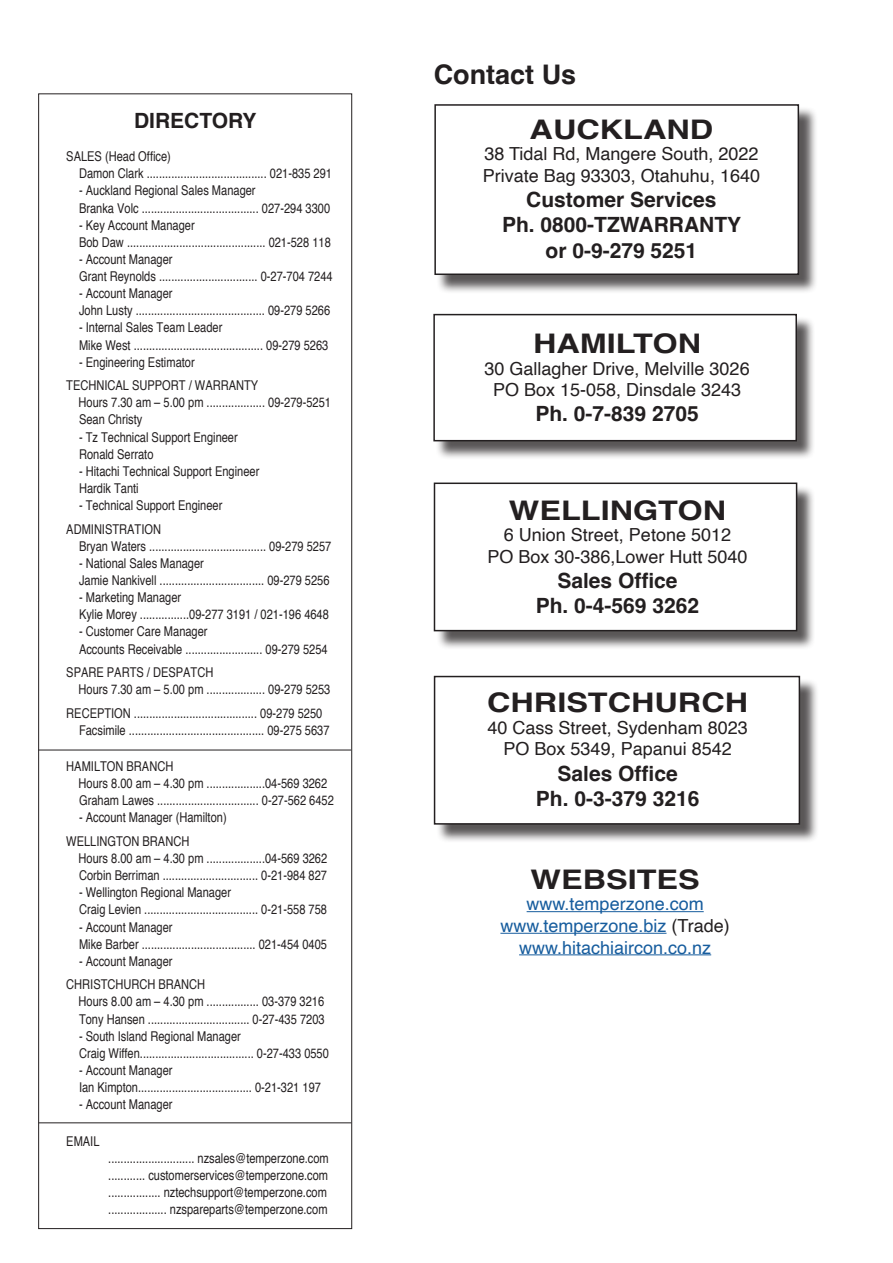
<style>
.page{position:relative;width:893px;height:1263px;background:#fff}
.page>*{position:absolute;margin:0;border:0;box-sizing:border-box;transform-origin:0 0}
.TOC_Subhead{font:700 27px "Helvetica";color:#231f20;scale:1.2 1}
.TOC_Subhead-2{font:700 27px "Helvetica";color:#231f20}
.t1{font:700 21px "Helvetica";color:#231f20}
.t2{font:18px "Helvetica";color:#231f20}
.t3{font:18px "Helvetica";color:#175d9e}
.t4{font:condensed 13.5px "Helvetica";color:#231f20}
.s1{color:#231f20}
</style>
<div class="page">
<div style="left:436px;top:678px;width:383px;height:165px;background:#231f20;opacity:.75"></div>
<div style="left:435px;top:676px;width:364px;height:148px;background:#fff"></div>
<div style="left:434px;top:676px;width:366px;height:149px;border:2px solid #231f20"></div>
<div style="left:436px;top:485px;width:380px;height:165px;background:#231f20;opacity:.75"></div>
<div style="left:434px;top:483px;width:363px;height:148px;background:#fff"></div>
<div style="left:434px;top:482px;width:363px;height:149px;border:2px solid #231f20"></div>
<div style="left:437px;top:106px;width:381px;height:188px;background:#231f20;opacity:.75"></div>
<div style="left:435px;top:105px;width:363px;height:169px;background:#fff"></div>
<div style="left:434px;top:104px;width:365px;height:171px;border:2px solid #231f20"></div>
<hr style="left:527px;top:911px;width:177px;height:1px;background:#175d9e">
<hr style="left:500px;top:933px;width:166px;height:1px;background:#175d9e">
<hr style="left:519px;top:954px;width:192px;height:1px;background:#175d9e">
<div style="left:436px;top:316px;width:380px;height:144px;background:#231f20;opacity:.75"></div>
<div style="left:434px;top:315px;width:362px;height:126px;background:#fff"></div>
<div style="left:433px;top:314px;width:364px;height:127px;border:2px solid #231f20"></div>
<hr style="left:39px;top:1122px;width:312px;height:1px;background:#231f20">
<hr style="left:38px;top:750px;width:313px;height:1px;background:#231f20">
<p class="t1" style="left:134px;top:107px;width:124px">DIRECTORY</p>
<p class="t4" style="left:66px;top:148px;width:106px">SALES (Head Office)</p>
<p class="t4" style="left:79px;top:165px;width:254px">Damon Clark ....................................... 021-835 291</p>
<p class="t4" style="left:79px;top:182px;width:178px">- Auckland Regional Sales Manager</p>
<p class="t4" style="left:79px;top:199px;width:253px">Branka Volc ...................................... 027-294 3300</p>
<p class="t4" style="left:79px;top:216px;width:117px">- Key Account Manager</p>
<p class="t4" style="left:79px;top:234px;width:253px">Bob Daw ............................................. 021-528 118</p>
<p class="t4" style="left:79px;top:251px;width:95px">- Account Manager</p>
<p class="t4" style="left:79px;top:268px;width:255px">Grant Reynolds ................................ 0-27-704 7244</p>
<p class="t4" style="left:79px;top:285px;width:95px">- Account Manager</p>
<p class="t4" style="left:79px;top:302px;width:253px">John Lusty .......................................... 09-279 5266</p>
<p class="t4" style="left:79px;top:319px;width:145px">- Internal Sales Team Leader</p>
<p class="t4" style="left:79px;top:336px;width:251px">Mike West .......................................... 09-279 5263</p>
<p class="t4" style="left:79px;top:353px;width:117px">- Engineering Estimator</p>
<p class="t4" style="left:66px;top:377px;width:193px">TECHNICAL SUPPORT / WARRANTY</p>
<p class="t4" style="left:79px;top:394px;width:254px">Hours 7.30 am – 5.00 pm ................... 09-279-5251</p>
<p class="t4" style="left:79px;top:411px;width:65px">Sean Christy</p>
<p class="t4" style="left:79px;top:428px;width:160px">- Tz Technical Support Engineer</p>
<p class="t4" style="left:79px;top:445px;width:76px">Ronald Serrato</p>
<p class="t4" style="left:79px;top:463px;width:182px">- Hitachi Technical Support Engineer</p>
<p class="t4" style="left:79px;top:480px;width:61px">Hardik Tanti</p>
<p class="t4" style="left:79px;top:497px;width:145px">- Technical Support Engineer</p>
<p class="t4" style="left:66px;top:520px;width:96px">ADMINISTRATION</p>
<p class="t4" style="left:79px;top:538px;width:254px">Bryan Waters ...................................... 09-279 5257</p>
<p class="t4" style="left:79px;top:555px;width:126px">- National Sales Manager</p>
<p class="t4" style="left:79px;top:572px;width:252px">Jamie Nankivell .................................. 09-279 5256</p>
<p class="t4" style="left:79px;top:589px;width:104px">- Marketing Manager</p>
<p class="t4" style="left:79px;top:606px;width:251px">Kylie Morey ................09-277 3191 / 021-196 4648</p>
<p class="t4" style="left:79px;top:623px;width:130px">- Customer Care Manager</p>
<p class="t4" style="left:79px;top:640px;width:250px">Accounts Receivable ......................... 09-279 5254</p>
<p class="t4" style="left:66px;top:664px;width:149px">SPARE PARTS / DESPATCH</p>
<p class="t4" style="left:79px;top:681px;width:253px">Hours 7.30 am – 5.00 pm ................... 09-279 5253</p>
<p class="t4" style="left:66px;top:704px;width:258px">RECEPTION ........................................ 09-279 5250</p>
<p class="t4" style="left:79px;top:722px;width:252px">Facsimile ............................................ 09-275 5637</p>
<p class="t4" style="left:66px;top:758px;width:109px">HAMILTON BRANCH</p>
<p class="t4" style="left:79px;top:775px;width:250px">Hours 8.00 am – 4.30 pm ...................04-569 3262</p>
<p class="t4" style="left:79px;top:792px;width:256px">Graham Lawes ................................. 0-27-562 6452</p>
<p class="t4" style="left:79px;top:809px;width:149px">- Account Manager (Hamilton)</p>
<p class="t4" style="left:66px;top:833px;width:125px">WELLINGTON BRANCH</p>
<p class="t4" style="left:79px;top:850px;width:250px">Hours 8.00 am – 4.30 pm ...................04-569 3262</p>
<p class="t4" style="left:79px;top:867px;width:250px">Corbin Berriman ............................... 0-21-984 827</p>
<p class="t4" style="left:79px;top:884px;width:153px">- Wellington Regional Manager</p>
<p class="t4" style="left:79px;top:901px;width:250px">Craig Levien ..................................... 0-21-558 758</p>
<p class="t4" style="left:79px;top:918px;width:95px">- Account Manager</p>
<p class="t4" style="left:79px;top:935px;width:250px">Mike Barber ..................................... 021-454 0405</p>
<p class="t4" style="left:79px;top:953px;width:95px">- Account Manager</p>
<p class="t4" style="left:66px;top:976px;width:140px">CHRISTCHURCH BRANCH</p>
<p class="t4" style="left:79px;top:993px;width:247px">Hours 8.00 am – 4.30 pm ................. 03-379 3216</p>
<p class="t4" style="left:79px;top:1010px;width:247px">Tony Hansen ................................. 0-27-435 7203</p>
<p class="t4" style="left:79px;top:1027px;width:163px">- South Island Regional Manager</p>
<p class="t4" style="left:79px;top:1045px;width:251px">Craig Wiffen..................................... 0-27-433 0550</p>
<p class="t4" style="left:79px;top:1062px;width:95px">- Account Manager</p>
<p class="t4" style="left:79px;top:1079px;width:243px">Ian Kimpton..................................... 0-21-321 197</p>
<p class="t4" style="left:79px;top:1096px;width:95px">- Account Manager</p>
<p class="t4" style="left:66px;top:1132px;width:35px">EMAIL</p>
<p class="t4" style="left:108px;top:1149px;width:222px">............................ nzsales@temperzone.com</p>
<p class="t4" style="left:108px;top:1166px;width:221px">............ customerservices@temperzone.com</p>
<p class="t4" style="left:108px;top:1184px;width:220px">................. nztechsupport@temperzone.com</p>
<p class="t4" style="left:108px;top:1201px;width:221px">................... nzspareparts@temperzone.com</p>
<p class="TOC_Subhead-2" style="left:434px;top:58px;width:144px">Contact Us</p>
<p class="TOC_Subhead" style="left:530px;top:113px;width:154px">AUCKLAND</p>
<p class="t2" style="left:484px;top:140px;width:276px">38 Tidal Rd, Mangere South, 2022</p>
<p class="t2" style="left:483px;top:162px;width:279px">Private Bag 93303, Otahuhu, 1640</p>
<p class="t1" style="left:526px;top:187px;width:192px">Customer Services</p>
<p class="t1" style="left:502px;top:212px;width:241px">Ph. 0800-TZWARRANTY</p>
<p class="t1" style="left:546px;top:237px;width:153px">or 0-9-279 5251</p>
<p class="TOC_Subhead" style="left:533px;top:327px;width:142px">HAMILTON</p>
<p class="t2" style="left:485px;top:354px;width:267px">30 Gallagher Drive, Melville 3026</p>
<p class="t2" style="left:493px;top:376px;width:250px">PO Box 15-058, Dinsdale 3243</p>
<p class="t1" style="left:535px;top:401px;width:165px">Ph. 0-7-839 2705</p>
<p class="TOC_Subhead" style="left:509px;top:494px;width:183px">WELLINGTON</p>
<p class="t2" style="left:504px;top:521px;width:229px">6 Union Street, Petone 5012</p>
<p class="t2" style="left:487px;top:543px;width:262px">PO Box 30-386,Lower Hutt 5040</p>
<p class="t1" style="left:557px;top:568px;width:122px">Sales Office</p>
<p class="t1" style="left:536px;top:593px;width:165px">Ph. 0-4-569 3262</p>
<p class="TOC_Subhead" style="left:487px;top:686px;width:219px">CHRISTCHURCH</p>
<p class="t2" style="left:488px;top:713px;width:262px">40 Cass Street, Sydenham 8023</p>
<p class="t2" style="left:504px;top:735px;width:230px">PO Box 5349, Papanui 8542</p>
<p class="t1" style="left:558px;top:760px;width:122px">Sales Office</p>
<p class="t1" style="left:536px;top:785px;width:165px">Ph. 0-3-379 3216</p>
<p class="TOC_Subhead" style="left:531px;top:863px;width:143px">WEBSITES</p>
<p class="t3" style="left:527px;top:890px;width:179px">www.temperzone.com</p>
<p class="t3" style="left:500px;top:912px;width:231px">www.temperzone.biz <span class="s1">(Trade)</span></p>
<p class="t3" style="left:519px;top:933px;width:194px">www.hitachiaircon.co.nz</p>
</div>
